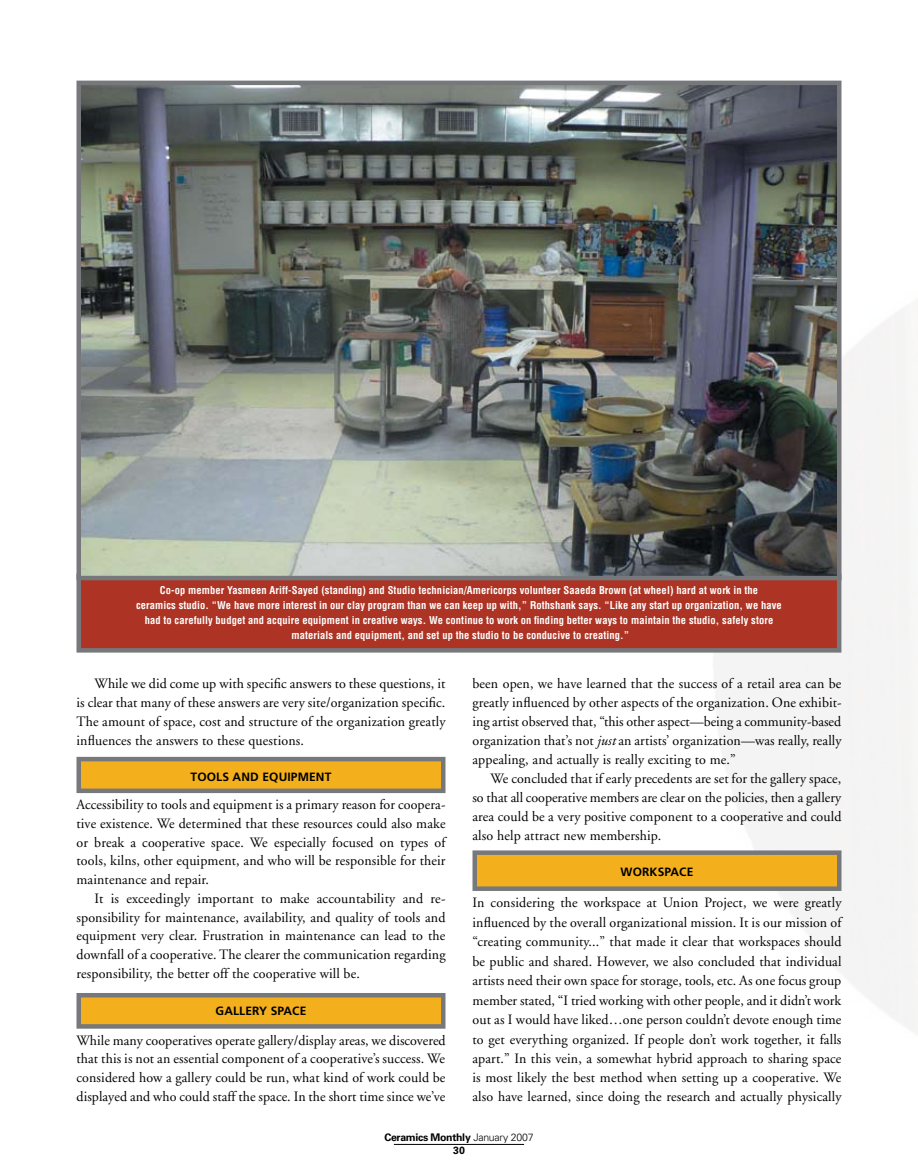
<style>
.page{position:relative;width:918px;height:1175px;background:#fff}
.page>*{position:absolute;margin:0;border:0;box-sizing:border-box;transform-origin:0 0}
.t1{font:14.25px/18.8px "Adobe Garamond";letter-spacing:.01em;color:#000;text-align:justify}
.t2{font:700 12px "Frutiger";letter-spacing:.01em;color:#000}
.t3{font:700 condensed 10.5px/15px "Helvetica";letter-spacing:.01em;color:#fff;text-align:center}
.t4{font:700 10.5px/13.8px "Univers";letter-spacing:-.03em;color:#000;text-align:center}
.s1{font-style:italic}
.s2{font-weight:300}
</style>
<div class="page">
<hr style="left:394px;top:1144px;width:130px;height:1px;background:#000">
<div style="left:79px;top:995px;width:364px;height:31px;background:#f3af1c"></div>
<div style="left:76px;top:993px;width:370px;height:35px;border:4px solid #76787b"></div>
<div style="left:79px;top:759px;width:364px;height:31px;background:#f3af1c"></div>
<div style="left:76px;top:757px;width:370px;height:36px;border:4px solid #76787b"></div>
<div style="left:475px;top:852px;width:364px;height:36px;background:#f3af1c"></div>
<div style="left:472px;top:850px;width:370px;height:41px;border:4px solid #76787b"></div>
<div style="left:79px;top:576px;width:760px;height:74px;background:#ad3424"></div>
<div style="left:76px;top:573px;width:765px;height:79px;border:4px solid #76787b"></div>
<img style="left:81px;top:86px;width:756px;height:489px">
<div style="left:76px;top:81px;width:766px;height:499px;border:4px solid #76787b"></div>
<p class="t3" style="left:136px;top:583px;width:647px">Co-op member Yasmeen Ariff-Sayed (standing) and Studio technician/Americorps volunteer Saaeda Brown (at wheel) hard at work in the<br>ceramics studio. “We have more interest in our clay program than we can keep up with,” Rothshank says. “Like any start up organization, we have had to carefully budget and acquire equipment in creative ways. We continue to work on finding better ways to maintain the studio, safely store materials and equipment, and set up the studio to be conducive to creating.”</p>
<p class="t1" style="left:472px;top:674px;width:371px">been open, we have learned that the success of a retail area can be greatly influenced by other aspects of the organization. One exhibit&shy;ing artist observed that, “this other aspect—being a community-based organization that’s not <span class="s1">just</span> an artists’ organization—was really, really appealing, and actually is really exciting to me.”</p>
<p class="t1" style="left:472px;top:769px;width:370px;text-indent:18px">We concluded that if early precedents are set for the gallery space, so that all cooperative members are clear on the policies, then a gallery area could be a very positive component to a cooperative and could also help attract new membership.</p>
<p class="t2" style="left:621px;top:865px;width:73px">WORKSPACE</p>
<p class="t1" style="left:472px;top:893px;width:371px;line-height:19.4px">In considering the workspace at Union Project, we were greatly influenced by the overall organizational mission. It is our mission of “creating community...” that made it clear that workspaces should be public and shared. However, we also concluded that individual artists need their own space for storage, tools, etc. As one focus group member stated, “I tried working with other people, and it didn’t work out as I would have liked…one person couldn’t devote enough time to get everything organized. If people don’t work together, it falls apart.” In this vein, a somewhat hybrid approach to sharing space is most likely the best method when setting up a cooperative. We also have learned, since doing the research and actually physically</p>
<p class="t1" style="left:76px;top:674px;width:370px;text-indent:18px">While we did come up with specific answers to these questions, it is clear that many of these answers are very site/organization specific.<br>The amount of space, cost and structure of the organization greatly influences the answers to these questions.</p>
<p class="t2" style="left:191px;top:770px;width:142px">TOOLS AN D EQUIPMENT</p>
<p class="t1" style="left:76px;top:795px;width:371px">Accessibility to tools and equipment is a primary reason for coopera&shy;tive existence. We determined that these resources could also make or break a cooperative space. We especially focused on types of tools, kilns, other equipment, and who will be responsible for their maintenance and repair.</p>
<p class="t1" style="left:76px;top:889px;width:371px;text-indent:18px">It is exceedingly important to make accountability and re&shy;sponsibility for maintenance, availability, and quality of tools and equipment very clear. Frustration in maintenance can lead to the downfall of a cooperative. The clearer the communication regarding responsibility, the better off the cooperative will be.</p>
<p class="t2" style="left:216px;top:1003px;width:91px">GALLERY SPACE</p>
<p class="t1" style="left:76px;top:1031px;width:371px">While many cooperatives operate gallery/display areas, we discovered that this is not an essential component of a cooperative’s success. We considered how a gallery could be run, what kind of work could be displayed and who could staff the space. In the short time since we’ve</p>
<p class="t4" style="left:384px;top:1130px;width:151px">Ceramics Monthly <span class="s2">January 2007<br></span>30</p>
</div>
